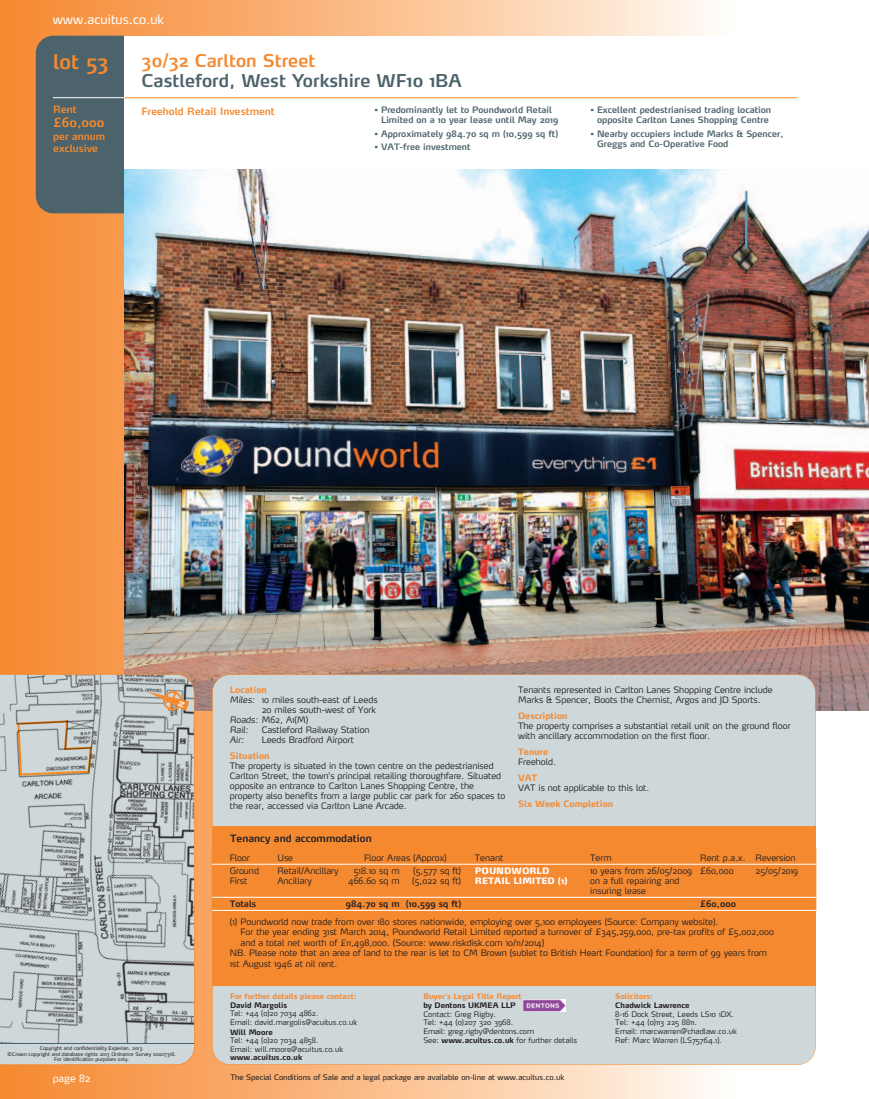
<style>
.page{position:relative;width:869px;height:1099px;background:#fff}
.page>*{position:absolute;margin:0;border:0;box-sizing:border-box;transform-origin:0 0}
.t1{font:600 20px "Max";color:#f58930}
.t2{font:600 17.5px "Max";color:#4c636b}
.t3{font:600 17.5px "Max";color:#f58930}
.t4{font:12.5px "Max";color:#fff}
.t5{font:600 12.5px "Max";color:#f58930}
.t6{font:600 10px/12px "Max";color:#f58930}
.t7{font:600 10px "Max";color:#231f20}
.t8{font:10px "Max";color:#fff}
.t9{font:300 8.75px/10px "Max";color:#231f20}
.t10{font:600 8.75px/10px "Max";color:#4c636b}
.t11{font:700 8.75px "Max";color:#f58930}
.t12{font:600 8.75px "Max";color:#231f20}
.t13{font:900 8.75px/10px "Max";color:#fff}
.t14{font:italic 300 8.75px "Max";color:#231f20}
.t15{font:300 7.5px/8.8px "Max";color:#231f20}
.t16{font:7.5px "Max";color:#231f20}
.t17{font:700 7.5px "Max";color:#231f20}
.t18{font:700 7.5px "Max";color:#f58930}
.t19{font:5px/5.6px "Max";color:#231f20;text-align:center}
.s1{font-style:italic}
.s2{font-weight:700}
</style>
<div class="page">
<div style="left:293px;top:0;width:442px;height:1098px;background:linear-gradient(to right,#fab073,#fefaf5)"></div>
<div style="left:2px;top:0;width:291px;height:1098px;background:linear-gradient(to right,#f58931,#faaf75)"></div>
<hr style="left:0;top:0;width:2px;height:1098px;background:#f58930">
<div style="left:36px;top:36px;width:104px;height:177px;background:#4c636b;border-radius:18px"></div>
<img style="left:124px;top:168px;width:744px;height:542px">
<div style="left:124px;top:36px;width:744px;height:132px;background:#fff"></div>
<div style="left:212px;top:674px;width:602px;height:390px;background:#ced8da;border-radius:18px"></div>
<hr style="left:53px;top:97px;width:71px;height:1px;background:#fff">
<hr style="left:124px;top:97px;width:672px;height:1px;background:#f58930">
<div style="left:212px;top:826px;width:603px;height:159px;background:#f58930"></div>
<svg style="left:0;top:674px;width:194px;height:369px"></svg>
<div style="left:0;top:1044px;width:194px;height:20px;background:#ced8da"></div>
<hr style="left:0;top:1043px;width:194px;height:1px;background:#4c636b">
<hr style="left:815px;top:848px;width:1px;height:62px;background:#f58930">
<hr style="left:212px;top:864px;width:603px;height:1px;background:#fff">
<hr style="left:212px;top:897px;width:603px;height:1px;background:#fff">
<hr style="left:212px;top:910px;width:603px;height:1px;background:#fff">
<img style="left:523px;top:999px;width:42px;height:12px">
<svg style="left:147px;top:688px;width:42px;height:25px"></svg>
<h3 class="t4" style="left:53px;top:15px;width:113px">www.acuitus.co.uk</h3>
<h1 class="t1" style="left:53px;top:54px;width:57px">lot 53</h1>
<p class="t6" style="left:53px;top:105px;width:25px">Rent</p>
<h3 class="t5" style="left:53px;top:118px;width:53px">£60,000</h3>
<p class="t6" style="left:53px;top:132px;width:53px">per annum exclusive</p>
<h2 class="t3" style="left:141px;top:54px;width:175px">30/32 Carlton Street</h2>
<h2 class="t2" style="left:141px;top:74px;width:321px">Castleford, West Yorkshire WF10 1BA</h2>
<p class="t6" style="left:141px;top:106px;width:135px">Freehold Retail Investment</p>
<p class="t10" style="left:381px;top:106px;width:179px;text-indent:-7px">• Predominantly let to Poundworld Retail<br>Limited on a 10 year lease until May 2019</p>
<p class="t10" style="left:374px;top:129px;width:185px">• Approximately 984.70 sq m (10,599 sq ft)</p>
<p class="t10" style="left:374px;top:143px;width:98px">• VAT-free investment</p>
<p class="t10" style="left:590px;top:106px;width:182px;text-align:center">• Excellent pedestrianised trading location opposite Carlton Lanes Shopping Centre</p>
<p class="t10" style="left:596px;top:129px;width:188px;text-indent:-7px">• Nearby occupiers include Marks &amp; Spencer,<br>Greggs and Co-Operative Food</p>
<p class="t11" style="left:230px;top:686px;width:38px">Location</p>
<p class="t9" style="left:230px;top:695px;width:149px"><span class="s1">Miles:</span> 10 miles south-east of Leeds</p>
<p class="t9" style="left:261px;top:705px;width:116px">20 miles south-west of York</p>
<p class="t9" style="left:230px;top:715px;width:80px"><span class="s1">Roads:</span> M62, A1(M)</p>
<p class="t14" style="left:230px;top:726px;width:20px">Rail:</p>
<p class="t9" style="left:262px;top:725px;width:109px">Castleford Railway Station</p>
<p class="t14" style="left:230px;top:736px;width:16px">Air:</p>
<p class="t9" style="left:262px;top:735px;width:93px">Leeds Bradford Airport</p>
<p class="t11" style="left:230px;top:752px;width:41px">Situation</p>
<p class="t9" style="left:230px;top:761px;width:277px">The property is situated in the town centre on the pedestrianised Carlton Street, the town’s principal retailing thoroughfare. Situated opposite an entrance to Carlton Lanes Shopping Centre, the property also benefits from a large public car park for 260 spaces to the rear, accessed via Carlton Lane Arcade.</p>
<p class="t7" style="left:230px;top:834px;width:143px">Tenancy and accommodation</p>
<p class="t9" style="left:518px;top:685px;width:256px">Tenants represented in Carlton Lanes Shopping Centre include<br>Marks &amp; Spencer, Boots the Chemist, Argos and JD Sports.</p>
<p class="t11" style="left:518px;top:712px;width:51px">Description</p>
<p class="t9" style="left:518px;top:721px;width:274px">The property comprises a substantial retail unit on the ground floor with ancillary accommodation on the first floor.</p>
<p class="t11" style="left:518px;top:748px;width:31px">Tenure</p>
<p class="t9" style="left:518px;top:757px;width:39px">Freehold.</p>
<p class="t11" style="left:518px;top:774px;width:21px">VAT</p>
<p class="t9" style="left:518px;top:783px;width:133px">VAT is not applicable to this lot.</p>
<p class="t11" style="left:518px;top:800px;width:96px">Six Week Completion</p>
<p class="t9" style="left:229px;top:853px;width:22px">Floor</p>
<p class="t9" style="left:277px;top:853px;width:17px">Use</p>
<p class="t9" style="left:364px;top:853px;width:84px">Floor Areas (Approx)</p>
<p class="t9" style="left:474px;top:853px;width:30px">Tenant</p>
<p class="t9" style="left:590px;top:853px;width:23px">Term</p>
<p class="t9" style="left:700px;top:853px;width:97px">Rent p.a.x. Reversion</p>
<p class="t9" style="left:229px;top:866px;width:31px">Ground<br>First</p>
<p class="t9" style="left:277px;top:866px;width:63px">Retail/Ancillary<br>Ancillary</p>
<p class="t9" style="left:348px;top:866px;width:53px;text-align:right">518.10 sq m<br>466.60 sq m</p>
<p class="t9" style="left:412px;top:866px;width:50px">(5,577 sq ft) (5,022 sq ft)</p>
<p class="t13" style="left:474px;top:866px;width:94px">POUNDWORLD<br>RETAIL LIMITED (1)</p>
<p class="t9" style="left:590px;top:866px;width:103px">10 years from 26/05/2009 on a full repairing and insuring lease</p>
<p class="t9" style="left:700px;top:866px;width:35px">£60,000</p>
<p class="t9" style="left:755px;top:866px;width:44px">25/05/2019</p>
<p class="t12" style="left:229px;top:900px;width:28px">Totals</p>
<p class="t12" style="left:346px;top:900px;width:117px">984.70 sq m (10,599 sq ft)</p>
<p class="t12" style="left:700px;top:900px;width:37px">£60,000</p>
<p class="t19" style="left:8px;top:1045px;width:170px">Copyright and confidentiality Experian, 2013.<br>©Crown copyright and database rights 2013 Ordnance Survey 100017316.<br>For identification purposes only.</p>
<p class="t9" style="left:230px;top:917px;width:490px">(1) Poundworld now trade from over 180 stores nationwide, employing over 5,100 employees (Source: Company website).</p>
<p class="t9" style="left:240px;top:927px;width:535px">For the year ending 31st March 2014, Poundworld Retail Limited reported a turnover of £345,259,000, pre-tax profits of £5,002,000</p>
<p class="t9" style="left:240px;top:938px;width:305px">and a total net worth of £11,498,000. (Source: www.riskdisk.com 10/11/2014)</p>
<p class="t9" style="left:230px;top:949px;width:538px">NB. Please note that an area of land to the rear is let to CM Brown (sublet to British Heart Foundation) for a term of 99 years from</p>
<p class="t9" style="left:230px;top:959px;width:109px">1st August 1946 at nil rent.</p>
<p class="t18" style="left:230px;top:993px;width:128px">For further details please contact:</p>
<p class="t17" style="left:230px;top:1002px;width:59px">David Margolis</p>
<p class="t15" style="left:230px;top:1009px;width:129px">Tel: +44 (0)20 7034 4862.<br>Email: david.margolis@acuitus.co.uk</p>
<p class="t17" style="left:230px;top:1029px;width:44px">Will Moore</p>
<p class="t15" style="left:230px;top:1036px;width:114px">Tel: +44 (0)20 7034 4858.<br>Email: will.moore@acuitus.co.uk</p>
<p class="t17" style="left:230px;top:1054px;width:74px">www.acuitus.co.uk</p>
<p class="t18" style="left:423px;top:993px;width:100px">Buyer’s Legal Title Report</p>
<p class="t17" style="left:423px;top:1002px;width:94px">by Dentons UKMEA LLP</p>
<p class="t15" style="left:423px;top:1010px;width:155px">Contact: Greg Rigby.<br>Tel: +44 (0)207 320 3968.<br>Email: greg.rigby@dentons.com<br>See: <span class="s2">www.acuitus.co.uk</span> for further details</p>
<p class="t18" style="left:615px;top:993px;width:39px">Solicitors:</p>
<p class="t17" style="left:615px;top:1002px;width:76px">Chadwick Lawrence</p>
<p class="t15" style="left:615px;top:1010px;width:123px">8-16 Dock Street, Leeds LS10 1DX.<br>Tel: +44 (0)113 225 8811.<br>Email: marcwarren@chadlaw.co.uk<br>Ref: Marc Warren (LS75764.1).</p>
<p class="t8" style="left:53px;top:1074px;width:39px">page 82</p>
<p class="t16" style="left:230px;top:1073px;width:335px">The Special Conditions of Sale and a legal package are available on-line at www.acuitus.co.uk</p>
</div>
